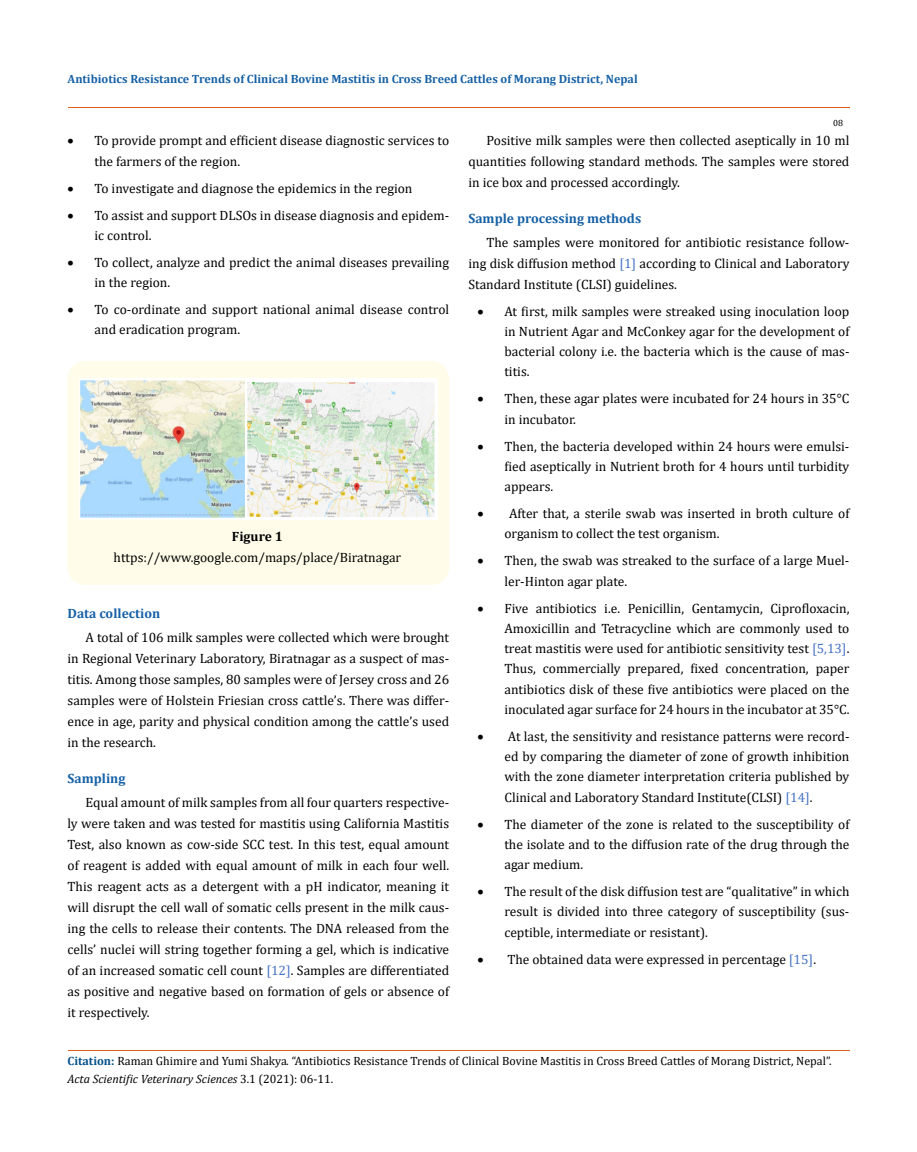
<style>
.page{position:relative;width:917px;height:1152px;background:#fff}
.page>*{position:absolute;margin:0;border:0;box-sizing:border-box;transform-origin:0 0}
.t1{font:13.5px/20.2px "Cambria";color:#000;text-align:justify}
.t2{font:700 13.5px "Cambria";color:#1560a6}
.t3{font:700 13.5px "Cambria";color:#000}
.t4{font:12px/18px "Cambria";color:#000}
.t5{font:700 12px "Cambria";color:#1560a6}
.t6{font:9px "Cambria";color:#000}
.s1{color:#4472c4}
.s2{font-weight:700;color:#035089}
.s3{font-style:italic}
</style>
<div class="page">
<div style="left:68px;top:361px;width:381px;height:224px;background:#fffde9;border-radius:18px"></div>
<img style="left:79px;top:378px;width:358px;height:142px">
<hr style="left:68px;top:108px;width:781px;height:1px;background:#e05d1a">
<hr style="left:68px;top:1050px;width:781px;height:1px;background:#e05d1a">
<p class="t5" style="left:68px;top:70px;width:571px">Antibiotics Resistance Trends of Clinical Bovine Mastitis in Cross Breed Cattles of Morang District, Nepal</p>
<p class="t6" style="left:833px;top:118px;width:11px">08</p>
<p class="t1" style="left:94px;top:131px;width:356px;text-indent:-27px">• To provide prompt and efficient disease diagnostic services to the farmers of the region.</p>
<p class="t1" style="left:68px;top:178px;width:346px">• To investigate and diagnose the epidemics in the region</p>
<p class="t1" style="left:94px;top:205px;width:356px;text-indent:-27px">• To assist and support DLSOs in disease diagnosis and epidem&shy;ic control.</p>
<p class="t1" style="left:94px;top:252px;width:356px;text-indent:-27px">• To collect, analyze and predict the animal diseases prevailing in the region.</p>
<p class="t1" style="left:94px;top:299px;width:356px;text-indent:-27px">• To co-ordinate and support national animal disease control and eradication program.</p>
<p class="t3" style="left:232px;top:527px;width:52px">Figure 1</p>
<p class="t1" style="left:114px;top:548px;width:289px">https://www.google.com/maps/place/Biratnagar</p>
<p class="t2" style="left:68px;top:604px;width:94px">Data collection</p>
<p class="t1" style="left:68px;top:627px;width:383px;line-height:21px;text-indent:18px">A total of 106 milk samples were collected which were brought in Regional Veterinary Laboratory, Biratnagar as a suspect of mas&shy;titis. Among those samples, 80 samples were of Jersey cross and 26 samples were of Holstein Friesian cross cattle’s. There was differ&shy;ence in age, parity and physical condition among the cattle’s used in the research.</p>
<p class="t2" style="left:68px;top:768px;width:59px">Sampling</p>
<p class="t1" style="left:68px;top:791px;width:383px;line-height:21px;text-indent:18px">Equal amount of milk samples from all four quarters respective&shy;ly were taken and was tested for mastitis using California Mastitis Test, also known as cow-side SCC test. In this test, equal amount of reagent is added with equal amount of milk in each four well.<br>This reagent acts as a detergent with a pH indicator, meaning it will disrupt the cell wall of somatic cells present in the milk caus&shy;ing the cells to release their contents. The DNA released from the cells’ nuclei will string together forming a gel, which is indicative of an increased somatic cell count <span class="s1">[12]</span>. Samples are differentiated as positive and negative based on formation of gels or absence of it respectively.</p>
<p class="t1" style="left:468px;top:130px;width:382px;line-height:21px;text-indent:18px">Positive milk samples were then collected aseptically in 10 ml quantities following standard methods. The samples were stored in ice box and processed accordingly.</p>
<p class="t2" style="left:468px;top:209px;width:174px">Sample processing methods</p>
<p class="t1" style="left:468px;top:232px;width:382px;line-height:21px;text-indent:18px">The samples were monitored for antibiotic resistance follow&shy;ing disk diffusion method <span class="s1">[1]</span> according to Clinical and Laboratory Standard Institute (CLSI) guidelines.</p>
<p class="t1" style="left:504px;top:301px;width:346px;text-indent:-27px">• At first, milk samples were streaked using inoculation loop in Nutrient Agar and McConkey agar for the development of bacterial colony i.e. the bacteria which is the cause of mas&shy;titis.</p>
<p class="t1" style="left:504px;top:389px;width:346px;text-indent:-27px">• Then, these agar plates were incubated for 24 hours in 35°C in incubator.</p>
<p class="t1" style="left:504px;top:436px;width:346px;text-indent:-27px">• Then, the bacteria developed within 24 hours were emulsi&shy;fied aseptically in Nutrient broth for 4 hours until turbidity appears.</p>
<p class="t1" style="left:504px;top:503px;width:346px;text-indent:-27px">• After that, a sterile swab was inserted in broth culture of organism to collect the test organism.</p>
<p class="t1" style="left:504px;top:551px;width:346px;text-indent:-27px">• Then, the swab was streaked to the surface of a large Muel&shy;ler-Hinton agar plate.</p>
<p class="t1" style="left:504px;top:598px;width:346px;text-indent:-27px">• Five antibiotics i.e. Penicillin, Gentamycin, Ciprofloxacin, Amoxicillin and Tetracycline which are commonly used to treat mastitis were used for antibiotic sensitivity test <span class="s1">[5,13]</span>.<br>Thus, commercially prepared, fixed concentration, paper antibiotics disk of these five antibiotics were placed on the inoculated agar surface for 24 hours in the incubator at 35°C.</p>
<p class="t1" style="left:504px;top:726px;width:346px;text-indent:-27px">• At last, the sensitivity and resistance patterns were record&shy;ed by comparing the diameter of zone of growth inhibition with the zone diameter interpretation criteria published by Clinical and Laboratory Standard Institute(CLSI) <span class="s1">[14]</span>.</p>
<p class="t1" style="left:504px;top:814px;width:346px;text-indent:-27px">• The diameter of the zone is related to the susceptibility of the isolate and to the diffusion rate of the drug through the agar medium.</p>
<p class="t1" style="left:504px;top:881px;width:346px;text-indent:-27px">• The result of the disk diffusion test are “qualitative” in which result is divided into three category of susceptibility (sus&shy;ceptible, intermediate or resistant).</p>
<p class="t1" style="left:477px;top:949px;width:340px">• The obtained data were expressed in percentage <span class="s1">[15]</span>.</p>
<p class="t4" style="left:68px;top:1052px;width:765px"><span class="s2">Citation:</span> Raman Ghimire and Yumi Shakya<span class="s3">.</span> “Antibiotics Resistance Trends of Clinical Bovine Mastitis in Cross Breed Cattles of Morang District, Nepal”.<br><span class="s3">Acta Scientific Veterinary Sciences</span> 3.1 (2021): 06-11.</p>
</div>
